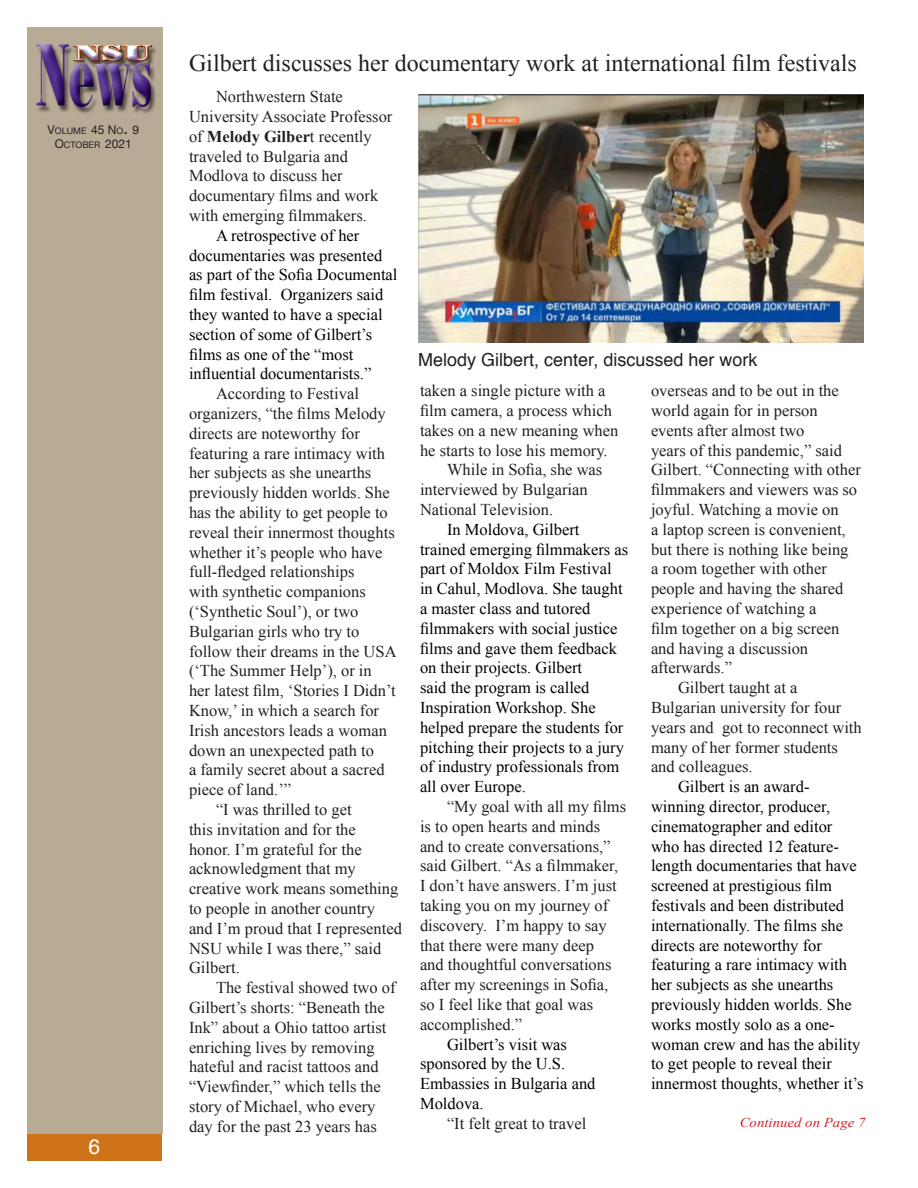
<style>
.page{position:relative;width:918px;height:1188px;background:#fff}
.page>*{position:absolute;margin:0;border:0;box-sizing:border-box;transform-origin:0 0}
.t1{font:24px "Times New Roman";color:#231f20}
.t2{font:21px "Helvetica";color:#fff}
.t3{font:18px "Helvetica";color:#231f20}
.t4{font:16.5px/19.8px "Times New Roman";color:#231f20}
.t5{font:16.5px/19.8px "Times New Roman";color:#000}
.t6{font:16.5px/19.8px "Times New Roman";color:#201f1e}
.t7{font:italic 13.5px "Times New Roman";color:#d1232a;scale:1.1 1}
.t8{font:9px "Helvetica Neue";color:#231f20}
.s1{font-size:12px}
.s2{font-size:16.5px}
.s3{font-weight:700}
</style>
<div class="page">
<div style="left:27px;top:27px;width:135px;height:1107px;background:#b8ab96"></div>
<div style="left:27px;top:1134px;width:135px;height:27px;background:#cf7318"></div>
<img style="left:418px;top:94px;width:446px;height:248px">
<p class="t8" style="left:48px;top:124px;width:93px"><span class="s1">V</span>OLUME <span class="s1">45 N</span>O<span class="s2">.</span> <span class="s1">9</span></p>
<p class="t8" style="left:55px;top:139px;width:79px"><span class="s1">O</span>CTOBER <span class="s1">2021</span></p>
<p class="t2" style="left:89px;top:1130px;width:13px">6</p>
<p class="t1" style="left:189px;top:46px;width:669px">Gilbert discusses her documentary work at international film festivals</p>
<p class="t4" style="left:189px;top:86px;width:205px;text-indent:27px">Northwestern State<br>University Associate Professor of <span class="s3">Melody Gilber</span>t recently traveled to Bulgaria and<br>Modlova to discuss her documentary films and work with emerging filmmakers.</p>
<p class="t5" style="left:189px;top:225px;width:210px;text-indent:27px">A retrospective of her documentaries was presented as part of the Sofia Documental film festival. Organizers said they wanted to have a special section of some of Gilbert’s films as one of the “most influential documentarists.”</p>
<p class="t4" style="left:189px;top:383px;width:209px;text-indent:27px">According to Festival organizers, “the films Melody directs are noteworthy for featuring a rare intimacy with her subjects as she unearths previously hidden worlds. She has the ability to get people to reveal their innermost thoughts whether it’s people who have full-fledged relationships<br>with synthetic companions (‘Synthetic Soul’), or two<br>Bulgarian girls who try to follow their dreams in the USA (‘The Summer Help’), or in her latest film, ‘Stories I Didn’t<br>Know,’ in which a search for<br>Irish ancestors leads a woman down an unexpected path to<br>a family secret about a sacred piece of land.’”</p>
<p class="t6" style="left:189px;top:799px;width:215px;text-indent:27px">“I was thrilled to get<br>this invitation and for the<br>honor. I’m grateful for the acknowledgment that my creative work means something to people in another country and I’m proud that I represented<br>NSU while I was there,” said<br>Gilbert.</p>
<p class="t4" style="left:189px;top:977px;width:208px;text-indent:27px">The festival showed two of<br>Gilbert’s shorts: “Beneath the<br>Ink” about a Ohio tattoo artist enriching lives by removing hateful and racist tattoos and “Viewfinder,” which tells the story of Michael, who every day for the past 23 years has</p>
<p class="t3" style="left:418px;top:346px;width:341px">Melody Gilbert, center, discussed her work</p>
<p class="t4" style="left:420px;top:380px;width:200px">taken a single picture with a film camera, a process which takes on a new meaning when he starts to lose his memory.</p>
<p class="t4" style="left:420px;top:460px;width:184px;text-indent:27px">While in Sofia, she was interviewed by Bulgarian<br>National Television.</p>
<p class="t5" style="left:420px;top:519px;width:210px;text-indent:27px">In Moldova, Gilbert trained emerging filmmakers as part of Moldox Film Festival in Cahul, Modlova. She taught a master class and tutored filmmakers with social justice films and gave them feedback on their projects. Gilbert<br>said the program is called<br>Inspiration Workshop. She helped prepare the students for pitching their projects to a jury of industry professionals from all over Europe.</p>
<p class="t6" style="left:420px;top:796px;width:208px;text-indent:27px">“My goal with all my films is to open hearts and minds and to create conversations,” said Gilbert. “As a filmmaker,<br>I don’t have answers. I’m just taking you on my journey of discovery. I’m happy to say that there were many deep<br>and thoughtful conversations after my screenings in Sofia, so I feel like that goal was accomplished.”</p>
<p class="t5" style="left:420px;top:1034px;width:177px;text-indent:27px">Gilbert’s visit was sponsored by the U.S.<br>Embassies in Bulgaria and<br>Moldova.</p>
<p class="t6" style="left:447px;top:1113px;width:141px">“It felt great to travel</p>
<p class="t6" style="left:651px;top:380px;width:211px">overseas and to be out in the world again for in person events after almost two<br>years of this pandemic,” said<br>Gilbert. “Connecting with other filmmakers and viewers was so joyful. Watching a movie on<br>a laptop screen is convenient, but there is nothing like being<br>a room together with other people and having the shared experience of watching a<br>film together on a big screen and having a discussion afterwards.”</p>
<p class="t6" style="left:651px;top:677px;width:212px;text-indent:27px">Gilbert taught at a<br>Bulgarian university for four years and got to reconnect with many of her former students and colleagues.</p>
<p class="t5" style="left:651px;top:776px;width:214px;text-indent:27px">Gilbert is an award&shy;winning director, producer, cinematographer and editor who has directed 12 feature&shy;length documentaries that have screened at prestigious film festivals and been distributed internationally. The films she directs are noteworthy for featuring a rare intimacy with her subjects as she unearths previously hidden worlds. She works mostly solo as a one&shy;woman crew and has the ability to get people to reveal their innermost thoughts, whether it’s</p>
<p class="t7" style="left:740px;top:1113px;width:116px">Continued on Page 7</p>
</div>
